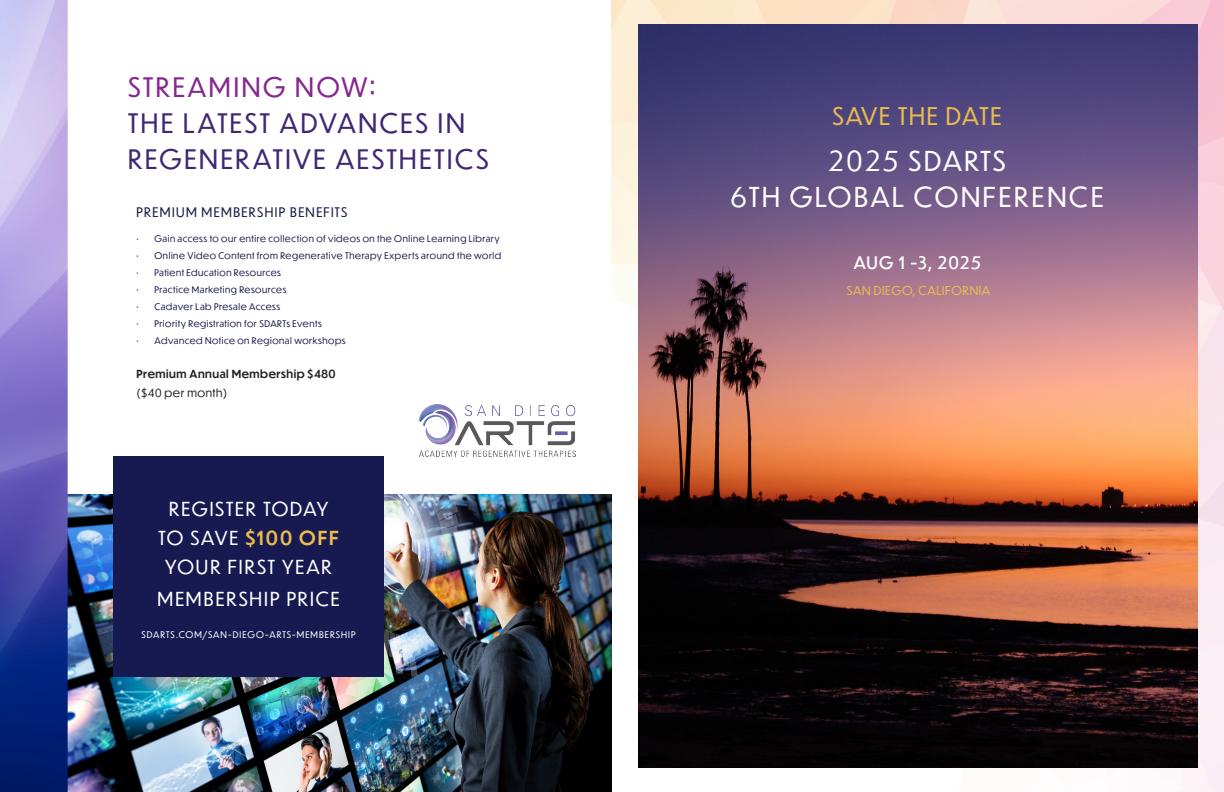
<style>
.page{position:relative;width:1224px;height:792px;background:#fff}
.page>*{position:absolute;margin:0;border:0;box-sizing:border-box;transform-origin:0 0}
.t1{font:27px "Dunbar Low";letter-spacing:.1em;color:#fff}
.t2{font:26.4px/36.3px "Dunbar Low";letter-spacing:.095em;color:#3f2773}
.t3{font:24px "Dunbar Low";letter-spacing:.07em;color:#ebbb4e}
.t4{font:19px/29px "Dunbar Low";letter-spacing:.095em;color:#fff;text-align:center}
.t5{font:17px "Dunbar Low";letter-spacing:.075em;color:#fff}
.t6{font:13px "Dunbar Low";letter-spacing:.095em;color:#1a1c4b}
.t7{font:12px "Dunbar Low";letter-spacing:.05em;color:#ebbb4e}
.t8{font:500 11px "Dunbar Tall";letter-spacing:.05em;color:#231f20}
.t9{font:11px "Dunbar Tall";letter-spacing:.05em;color:#231f20}
.t10{font:9px "Dunbar Tall";letter-spacing:.06em;color:#1a1c4b}
.t11{font:9px "Dunbar Low";letter-spacing:.11em;color:#fff}
.s1{color:#85288f}
.s2{font-weight:500;color:#ebbb4e}
</style>
<div class="page">
<img style="left:612px;top:0;width:612px;height:792px">
<img style="left:639px;top:24px;width:559px;height:744px">
<img style="left:68px;top:494px;width:544px;height:298px">
<img style="left:420px;top:405px;width:156px;height:51px">
<img style="left:0;top:0;width:68px;height:792px">
<div style="left:114px;top:456px;width:270px;height:221px;background:#171a51"></div>
<p class="t2" style="left:128px;top:68px;width:362px"><span class="s1">STREAMING NOW:<br></span>THE LATEST ADVANCES IN<br>REGENERATIVE AESTHETICS</p>
<p class="t6" style="left:136px;top:203px;width:212px">PREMIUM MEMBERSHIP BENEFITS</p>
<p class="t10" style="left:136px;top:232px;width:365px">• Gain access to our entire collection of videos on the Online Learning Library</p>
<p class="t10" style="left:136px;top:249px;width:366px">• Online Video Content from Regenerative Therapy Experts around the world</p>
<p class="t10" style="left:136px;top:266px;width:146px">• Patient Education Resources</p>
<p class="t10" style="left:136px;top:283px;width:152px">• Practice Marketing Resources</p>
<p class="t10" style="left:136px;top:300px;width:145px">• Cadaver Lab Presale Access</p>
<p class="t10" style="left:136px;top:317px;width:187px">• Priority Registration for SDARTs Events</p>
<p class="t10" style="left:136px;top:334px;width:211px">• Advanced Notice on Regional workshops</p>
<p class="t8" style="left:136px;top:366px;width:201px">Premium Annual Membership $480</p>
<p class="t9" style="left:136px;top:385px;width:92px">($40 per month)</p>
<p class="t4" style="left:159px;top:493px;width:182px">REGISTER TODAY<br>TO SAVE <span class="s2">$100 OFF</span></p>
<p class="t4" style="left:158px;top:550px;width:184px;line-height:32px">YOUR FIRST YEAR<br>MEMBERSHIP PRICE</p>
<p class="t11" style="left:142px;top:628px;width:216px">SDARTS.COM/SAN-DIEGO-ARTS-MEMBERSHIP</p>
<p class="t3" style="left:833px;top:99px;width:171px">SAVE THE DATE</p>
<p class="t1" style="left:829px;top:142px;width:179px">2025 SDARTS</p>
<p class="t1" style="left:731px;top:178px;width:375px">6TH GLOBAL CONFERENCE</p>
<p class="t5" style="left:854px;top:251px;width:129px">AUG 1 -3, 2025</p>
<p class="t7" style="left:847px;top:282px;width:145px">SAN DIEGO, CALIFORNIA</p>
</div>
